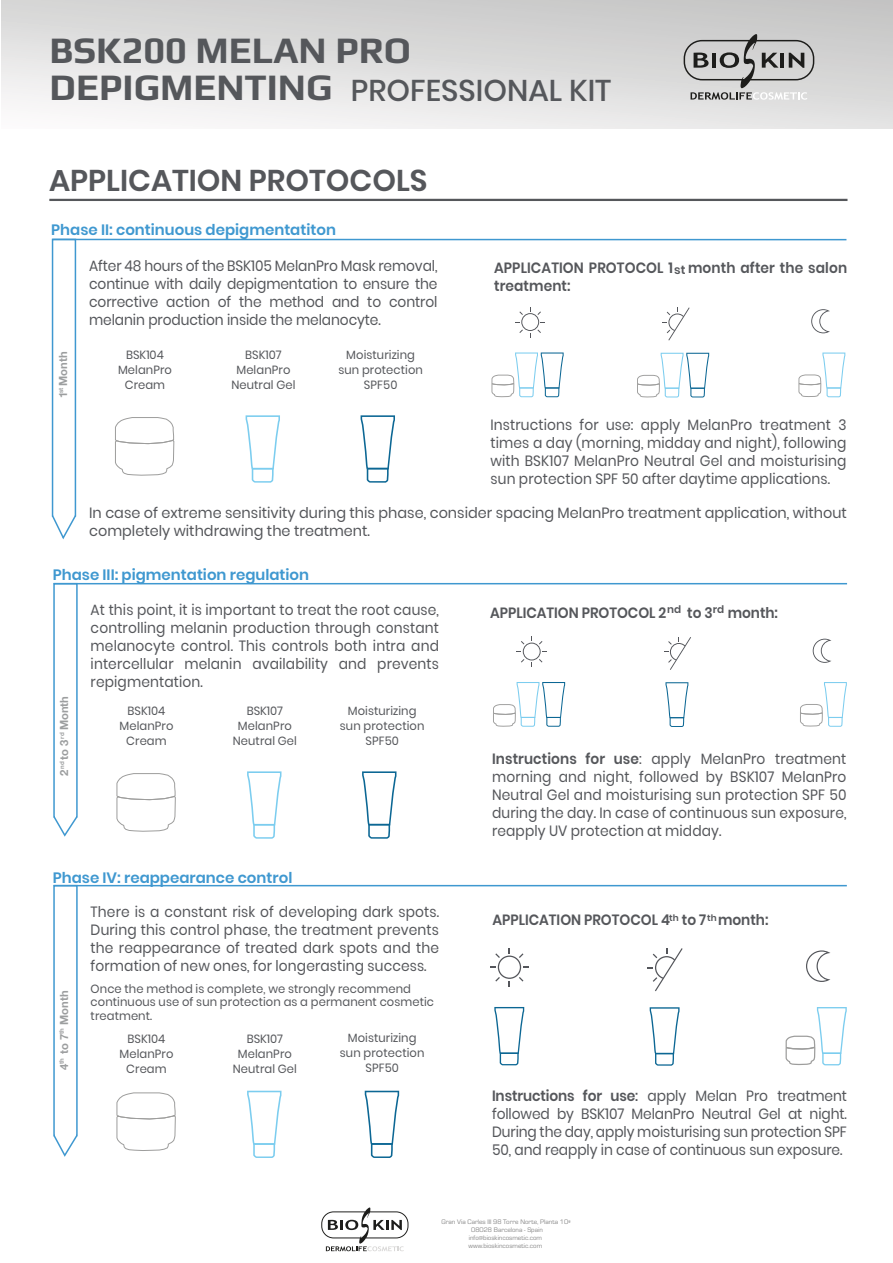
<style>
.page{position:relative;width:893px;height:1263px;background:#fff}
.page>*{position:absolute;margin:0;border:0;box-sizing:border-box;transform-origin:0 0}
.t1{font:700 37.5px "Play";color:#55575b}
.t2{font:500 30px "Poppins";color:#55575b}
.t3{font:600 30px "Poppins";color:#55575b}
.t4{font:600 15px "Poppins";color:#3f98d0}
.t5{font:14.85px/18px "Poppins";color:#55575b;text-align:justify;scale:.93 1}
.t6{font:14.85px/18px "Poppins";color:#55575b}
.t7{font:600 14.85px/18px "Poppins";color:#55575b;scale:.93 1}
.t8{font:600 12px "Poppins";color:#55575b}
.t9{font:11.85px/15px "Poppins";letter-spacing:.01em;color:#55575b;text-align:center}
.t10{font:700 11.25px "Helvetica Neue";color:#9c9e9f}
.t11{font:600 10.5px "Poppins";color:#55575b}
.t12{font:600 9px "Poppins";color:#55575b}
.t13{font:6.75px/8.1px "Eurostile";color:#878787;text-align:center}
.t14{font:700 6.15px "Helvetica Neue";color:#9c9e9f}
.s1{font-family:"Play";font-weight:700;font-size:37.5px}
.s2{font-weight:600}
.s3{font-weight:500}
</style>
<div class="page">
<hr style="left:54px;top:885px;width:793px;height:1px;background:#3f98d0">
<svg style="left:650px;top:1007px;width:30px;height:59px"></svg>
<svg style="left:785px;top:1007px;width:62px;height:58px"></svg>
<svg style="left:490px;top:948px;width:39px;height:39px"></svg>
<svg style="left:647px;top:948px;width:36px;height:43px"></svg>
<svg style="left:806px;top:950px;width:24px;height:32px"></svg>
<svg style="left:494px;top:1007px;width:30px;height:58px"></svg>
<svg style="left:53px;top:884px;width:25px;height:273px"></svg>
<svg style="left:116px;top:1092px;width:60px;height:59px"></svg>
<svg style="left:247px;top:1091px;width:34px;height:67px"></svg>
<svg style="left:365px;top:1091px;width:34px;height:67px"></svg>
<hr style="left:54px;top:583px;width:793px;height:1px;background:#3f98d0">
<svg style="left:665px;top:682px;width:23px;height:45px"></svg>
<svg style="left:800px;top:682px;width:47px;height:45px"></svg>
<svg style="left:517px;top:637px;width:29px;height:29px"></svg>
<svg style="left:664px;top:637px;width:27px;height:33px"></svg>
<svg style="left:813px;top:639px;width:18px;height:24px"></svg>
<svg style="left:493px;top:682px;width:72px;height:45px"></svg>
<svg style="left:53px;top:582px;width:25px;height:255px"></svg>
<svg style="left:116px;top:773px;width:60px;height:114px"></svg>
<svg style="left:247px;top:771px;width:34px;height:68px"></svg>
<svg style="left:362px;top:771px;width:34px;height:68px"></svg>
<div style="left:1px;top:0;width:892px;height:129px;background:linear-gradient(to bottom,#cbcbcb,#f2f1f2)"></div>
<svg style="left:321px;top:1207px;width:87px;height:44px"></svg>
<svg style="left:684px;top:34px;width:130px;height:66px;background:#b4b4b3"></svg>
<hr style="left:52px;top:239px;width:794px;height:1px;background:#3f98d0">
<svg style="left:637px;top:353px;width:72px;height:44px"></svg>
<svg style="left:798px;top:353px;width:47px;height:44px"></svg>
<svg style="left:515px;top:307px;width:30px;height:30px"></svg>
<svg style="left:663px;top:307px;width:27px;height:33px"></svg>
<svg style="left:811px;top:309px;width:19px;height:24px"></svg>
<svg style="left:491px;top:352px;width:73px;height:45px"></svg>
<svg style="left:51px;top:238px;width:26px;height:302px"></svg>
<svg style="left:115px;top:417px;width:60px;height:59px"></svg>
<svg style="left:246px;top:415px;width:34px;height:68px"></svg>
<svg style="left:361px;top:415px;width:34px;height:68px"></svg>
<hr style="left:49px;top:199px;width:798px;height:2px;background:#55575b">
<h1 class="t1" style="left:50px;top:28px;width:363px">BSK200 MELAN PRO</h1>
<h2 class="t2" style="left:50px;top:73px;width:563px"><span class="s1">DEPIGMENTING</span> PROFESSIONAL KIT</h2>
<h2 class="t3" style="left:49px;top:163px;width:380px">APPLICATION PROTOCOLS</h2>
<p class="t4" style="left:51px;top:221px;width:286px">Phase II: continuous depigmentatiton</p>
<p class="t10" style="left:54px;top:398px;width:48px;rotate:-90deg">1 Month</p>
<p class="t14" style="left:56px;top:393px;width:7px;rotate:-90deg">st</p>
<p class="t5" style="left:89px;top:257px;width:376px">After 48 hours of the BSK105 MelanPro Mask removal, continue with daily depigmentation to ensure the corrective action of the method and to control melanin production inside the melanocyte.</p>
<p class="t9" style="left:118px;top:348px;width:55px">BSK104<br>MelanPro<br>Cream</p>
<p class="t9" style="left:231px;top:348px;width:66px">BSK107<br>MelanPro<br>Neutral Gel</p>
<p class="t9" style="left:338px;top:347px;width:86px">Moisturizing sun protection<br>SPF50</p>
<p class="t7" style="left:494px;top:259px;width:381px">APPLICATION PROTOCOL 1 month after the salon treatment:</p>
<p class="t8" style="left:674px;top:263px;width:13px">st</p>
<p class="t5" style="left:491px;top:416px;width:384px">Instructions for use: apply MelanPro treatment 3 times a day (morning, midday and night), following with BSK107 MelanPro Neutral Gel and moisturising sun protection SPF 50 after daytime applications.</p>
<p class="t6" style="left:89px;top:503px;width:759px">In case of extreme sensitivity during this phase, consider spacing MelanPro treatment application, without completely withdrawing the treatment.</p>
<p class="t4" style="left:53px;top:566px;width:258px">Phase III: pigmentation regulation</p>
<p class="t10" style="left:55px;top:775px;width:81px;rotate:-90deg">2 to 3 Month</p>
<p class="t14" style="left:57px;top:739px;width:8px;rotate:-90deg">rd</p>
<p class="t14" style="left:57px;top:768px;width:9px;rotate:-90deg">nd</p>
<p class="t5" style="left:91px;top:601px;width:376px">At this point, it is important to treat the root cause, controlling melanin production through constant melanocyte control. This controls both intra and intercellular melanin availability and prevents repigmentation.</p>
<p class="t9" style="left:119px;top:704px;width:55px">BSK104<br>MelanPro<br>Cream</p>
<p class="t9" style="left:233px;top:704px;width:66px">BSK107<br>MelanPro<br>Neutral Gel</p>
<p class="t9" style="left:340px;top:703px;width:86px">Moisturizing sun protection<br>SPF50</p>
<p class="t4" style="left:53px;top:869px;width:241px">Phase IV: reappearance control</p>
<p class="t10" style="left:55px;top:1070px;width:81px;rotate:-90deg">4 to 7 Month</p>
<p class="t14" style="left:57px;top:1034px;width:7px;rotate:-90deg">th</p>
<p class="t14" style="left:57px;top:1064px;width:7px;rotate:-90deg">th</p>
<p class="t5" style="left:91px;top:903px;width:376px">There is a constant risk of developing dark spots.<br>During this control phase, the treatment prevents the reappearance of treated dark spots and the formation of new ones, for longerasting success.</p>
<p class="t9" style="left:91px;top:982px;width:345px;line-height:13.5px;text-align:left">Once the method is complete, we strongly recommend continuous use of sun protection as a permanent cosmetic treatment.</p>
<p class="t9" style="left:119px;top:1031px;width:55px">BSK104<br>MelanPro<br>Cream</p>
<p class="t9" style="left:233px;top:1031px;width:66px">BSK107<br>MelanPro<br>Neutral Gel</p>
<p class="t9" style="left:340px;top:1031px;width:86px">Moisturizing sun protection<br>SPF50</p>
<p class="t11" style="left:667px;top:603px;width:16px">nd</p>
<p class="t11" style="left:713px;top:603px;width:13px">rd</p>
<p class="t7" style="left:490px;top:604px;width:191px">APPLICATION PROTOCOL 2</p>
<p class="t7" style="left:687px;top:604px;width:99px">to 3 month:</p>
<p class="t5" style="left:492px;top:750px;width:383px"><span class="s2">Instructions for use</span>: apply MelanPro treatment morning and night, followed by BSK107 MelanPro Neutral Gel and moisturising sun protection SPF 50 during the day. In case of continuous sun exposure, reapply UV protection at midday.</p>
<p class="t7" style="left:493px;top:911px;width:298px">APPLICATION PROTOCOL 4 to 7 month:</p>
<p class="t12" style="left:669px;top:913px;width:11px">th</p>
<p class="t12" style="left:707px;top:913px;width:11px">th</p>
<p class="t5" style="left:492px;top:1087px;width:383px"><span class="s2">Instructions for use</span><span class="s3">:</span> apply Melan Pro treatment followed by BSK107 MelanPro Neutral Gel at night.<br>During the day, apply moisturising sun protection SPF 50, and reapply in case of continuous sun exposure.</p>
<p class="t13" style="left:441px;top:1217px;width:131px">Gran Via Carles III 98 Torre Norte, Planta 10ª<br>08028 Barcelona - Spain info@bioskincosmetic.com www.bioskincosmetic.com</p>
</div>
